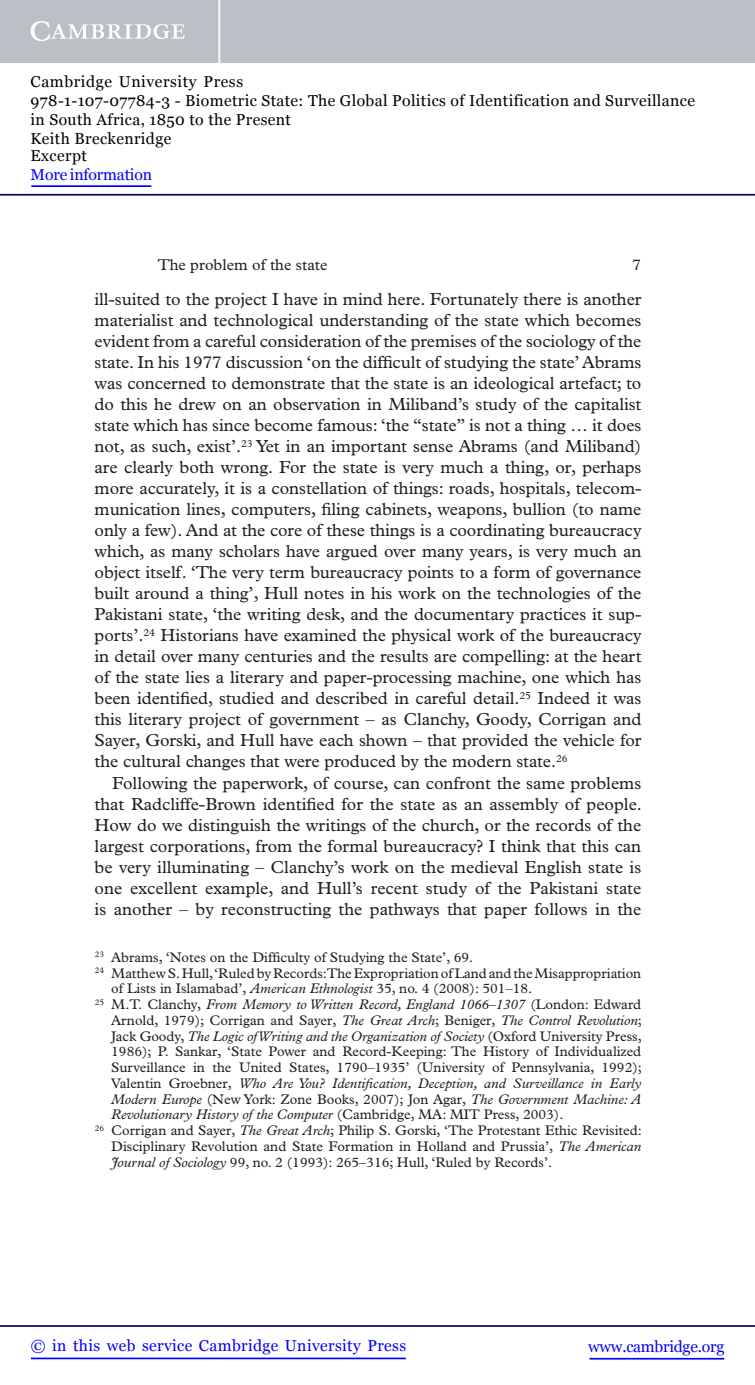
<style>
.page{position:relative;width:755px;height:1385px;background:#fff}
.page>*{position:absolute;margin:0;border:0;box-sizing:border-box;transform-origin:0 0}
.t1{font:17.5px/21px "Plantin Std";letter-spacing:-.005em;color:#231f20;text-align:justify}
.t2{font:15.75px/18.6px "Georgia";letter-spacing:.025em;color:#000}
.t3{font:15.75px "Georgia";letter-spacing:.025em;color:#00f}
.t4{font:15.75px "Plantin Std";color:#231f20}
.t5{font:15.75px "Georgia";letter-spacing:-.015em;color:#00f}
.t6{font:15.75px "Georgia";letter-spacing:-.01em;color:#00f}
.t7{font:14px "Plantin Std";color:#231f20}
.t8{font:italic 14px "Plantin Std";color:#231f20}
.s1{font-style:italic}
.s2{font-style:normal}
</style>
<div class="page">
<hr style="left:589px;top:1358px;width:134px;height:1px;background:#00f">
<hr style="left:0;top:1325px;width:754px;height:2px;background:#150666">
<hr style="left:31px;top:1357px;width:374px;height:2px;background:#00f">
<div style="left:0;top:0;width:754px;height:63px;background:#bac0c6"></div>
<svg style="left:31px;top:21px;width:154px;height:20px"></svg>
<hr style="left:218px;top:0;width:2px;height:63px;background:#fff">
<hr style="left:0;top:194px;width:754px;height:2px;background:#150666">
<hr style="left:31px;top:185px;width:120px;height:2px;background:#00f">
<p class="t2" style="left:31px;top:73px;width:665px">Cambridge University Press<br>978-1-107-07784-3 - Biometric State: The Global Politics of Identification and Surveillance in South Africa, 1850 to the Present<br>Keith Breckenridge<br>Excerpt</p>
<p class="t6" style="left:31px;top:165px;width:123px">More information</p>
<p class="t4" style="left:158px;top:260px;width:171px">The problem of the state</p>
<p class="t4" style="left:632px;top:260px;width:10px">7</p>
<p class="t1" style="left:94px;top:290px;width:548px">ill-suited to the project I have in mind here. Fortunately there is another materialist and technological understanding of the state which becomes evident from a careful consideration of the premises of the sociology of the state. In his 1977 discussion ‘on the difficult of studying the state’ Abrams was concerned to demonstrate that the state is an ideological artefact; to do this he drew on an observation in Miliband’s study of the capitalist state which has since become famous: ‘the “state” is not a thing … it does not, as such, exist’. <sup>23</sup> Yet in an important sense Abrams (and Miliband) are clearly both wrong. For the state is very much a thing, or, perhaps more accurately, it is a constellation of things: roads, hospitals, telecom&shy;munication lines, computers, filing cabinets, weapons, bullion (to name only a few). And at the core of these things is a coordinating bureaucracy which, as many scholars have argued over many years, is very much an object itself. ‘The very term bureaucracy points to a form of governance built around a thing’, Hull notes in his work on the technologies of the Pakistani state, ‘the writing desk, and the documentary practices it sup&shy;ports’. <sup>24</sup> Historians have examined the physical work of the bureaucracy in detail over many centuries and the results are compelling: at the heart of the state lies a literary and paper-processing machine, one which has been identified, studied and described in careful detail. <sup>25</sup> Indeed it was this literary project of government – as Clanchy, Goody, Corrigan and Sayer, Gorski, and Hull have each shown – that provided the vehicle for the cultural changes that were produced by the modern state. <sup>26</sup></p>
<p class="t1" style="left:94px;top:773px;width:548px;text-indent:18px">Following the paperwork, of course, can confront the same problems that Radcliffe-Brown identified for the state as an assembly of people.<br>How do we distinguish the writings of the church, or the records of the largest corporations, from the formal bureaucracy? I think that this can be very illuminating – Clanchy’s work on the medieval English state is one excellent example, and Hull’s recent study of the Pakistani state is another – by reconstructing the pathways that paper follows in the</p>
<p class="t7" style="left:95px;top:952px;width:379px"><sup>23</sup> Abrams, ‘Notes on the Difficulty of Studying the State’, 69.</p>
<p class="t7" style="left:95px;top:968px;width:547px"><sup>24</sup> Matthew S. Hull , ‘ Ruled by Records: The Expropriation of Land and the Misappropriation</p>
<p class="t7" style="left:111px;top:983px;width:422px">of Lists in Islamabad ’, <span class="s1">American Ethnologist</span> 35 , no. 4 ( 2008 ): 501 –18 .</p>
<p class="t8" style="left:95px;top:999px;width:547px"><sup>25</sup> <span class="s2">M.T. Clanchy ,</span> From Memory to Written Record, England 1066–1307 <span class="s2">( London : Edward</span></p>
<p class="t7" style="left:111px;top:1015px;width:531px">Arnold , 1979 ) ; Corrigan and Sayer, <span class="s1">The Great Arch</span>; Beniger, <span class="s1">The Control Revolution</span>;</p>
<p class="t8" style="left:111px;top:1031px;width:531px"><span class="s2">Jack Goody ,</span> The Logic of Writing and the Organization of Society <span class="s2">( Oxford University Press ,</span></p>
<p class="t7" style="left:111px;top:1046px;width:531px">1986 ) ; P. Sankar, ‘State Power and Record-Keeping: The History of Individualized</p>
<p class="t7" style="left:111px;top:1062px;width:531px">Surveillance in the United States, 1790–1935’ (University of Pennsylvania, 1992);</p>
<p class="t8" style="left:111px;top:1078px;width:531px"><span class="s2">Valentin Groebner ,</span> Who Are You? Identification, Deception, and Surveillance in Early</p>
<p class="t8" style="left:111px;top:1094px;width:531px">Modern Europe <span class="s2">( New York : Zone Books , 2007 ) ; Jon Agar ,</span> The Government Machine: A</p>
<p class="t8" style="left:111px;top:1109px;width:453px">Revolutionary History of the Computer <span class="s2">( Cambridge, MA : MIT Press , 2003 ) .</span></p>
<p class="t7" style="left:95px;top:1125px;width:548px"><sup>26</sup> Corrigan and Sayer, <span class="s1">The Great Arch</span>; Philip S. Gorski , ‘ The Protestant Ethic Revisited:</p>
<p class="t7" style="left:111px;top:1141px;width:531px">Disciplinary Revolution and State Formation in Holland and Prussia ’, <span class="s1">The American</span></p>
<p class="t7" style="left:111px;top:1157px;width:442px"><span class="s1">Journal of Sociology</span> 99 , no. 2 ( 1993 ): 265 –316 ; Hull, ‘Ruled by Records’.</p>
<p class="t3" style="left:31px;top:1336px;width:376px">© in this web service Cambridge University Press</p>
<p class="t5" style="left:587px;top:1336px;width:137px">www.cambridge.org</p>
</div>
